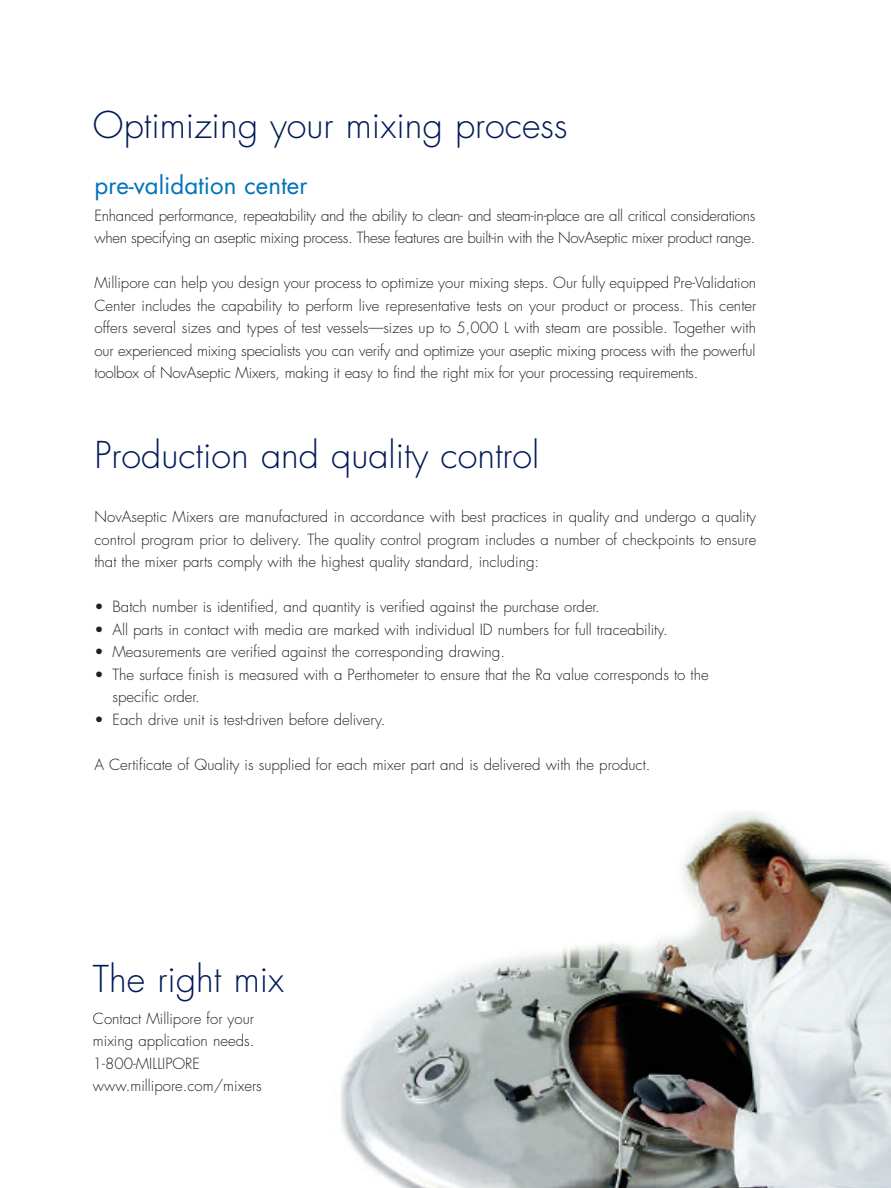
<style>
.page{position:relative;width:891px;height:1188px;background:#fff}
.page>*{position:absolute;margin:0;border:0;box-sizing:border-box;transform-origin:0 0}
.t1{font:300 36px "Futura";color:#011958}
.t2{font:24px "Futura";color:#0072bc}
.t3{font:300 15px/22.5px "Futura";color:#231f20;text-align:justify}
.t4{font:300 15px/22.5px "Futura";letter-spacing:-.02em;color:#231f20}
</style>
<div class="page">
<img style="left:341px;top:811px;width:550px;height:377px">
<h1 class="t1" style="left:93px;top:108px;width:476px">Optimizing your mixing process</h1>
<h2 class="t2" style="left:94px;top:174px;width:214px">pre-validation center</h2>
<p class="t4" style="left:94px;top:205px;width:663px">Enhanced performance, repeatability and the ability to clean- and steam-in-place are all critical considerations when specifying an aseptic mixing process. These features are built-in with the NovAseptic mixer product range.</p>
<p class="t3" style="left:94px;top:273px;width:663px">Millipore can help you design your process to optimize your mixing steps. Our fully equipped Pre-Validation Center includes the capability to perform live representative tests on your product or process. This center offers several sizes and types of test vessels—sizes up to 5,000 L with steam are possible. Together with our experienced mixing specialists you can verify and optimize your aseptic mixing process with the powerful toolbox of NovAseptic Mixers, making it easy to find the right mix for your processing requirements.</p>
<h1 class="t1" style="left:94px;top:439px;width:446px">Production and quality control</h1>
<p class="t3" style="left:94px;top:507px;width:663px">NovAseptic Mixers are manufactured in accordance with best practices in quality and undergo a quality control program prior to delivery. The quality control program includes a number of checkpoints to ensure that the mixer parts comply with the highest quality standard, including:</p>
<p class="t3" style="left:94px;top:597px;width:507px">• Batch number is identified, and quantity is verified against the purchase order.</p>
<p class="t3" style="left:94px;top:619px;width:575px">• All parts in contact with media are marked with individual ID numbers for full traceability.</p>
<p class="t3" style="left:94px;top:642px;width:412px">• Measurements are verified against the corresponding drawing.</p>
<p class="t3" style="left:113px;top:664px;width:598px;text-indent:-18px">• The surface finish is measured with a Perthometer to ensure that the Ra value corresponds to the specific order.</p>
<p class="t3" style="left:95px;top:709px;width:293px">• Each drive unit is test-driven before delivery.</p>
<p class="t3" style="left:95px;top:754px;width:558px">A Certificate of Quality is supplied for each mixer part and is delivered with the product.</p>
<h1 class="t1" style="left:93px;top:962px;width:193px">The right mix</h1>
<p class="t3" style="left:93px;top:1008px;width:170px;text-align:left">Contact Millipore for your mixing application needs.<br>1-800-MILLIPORE www.millipore.com/mixers</p>
</div>
